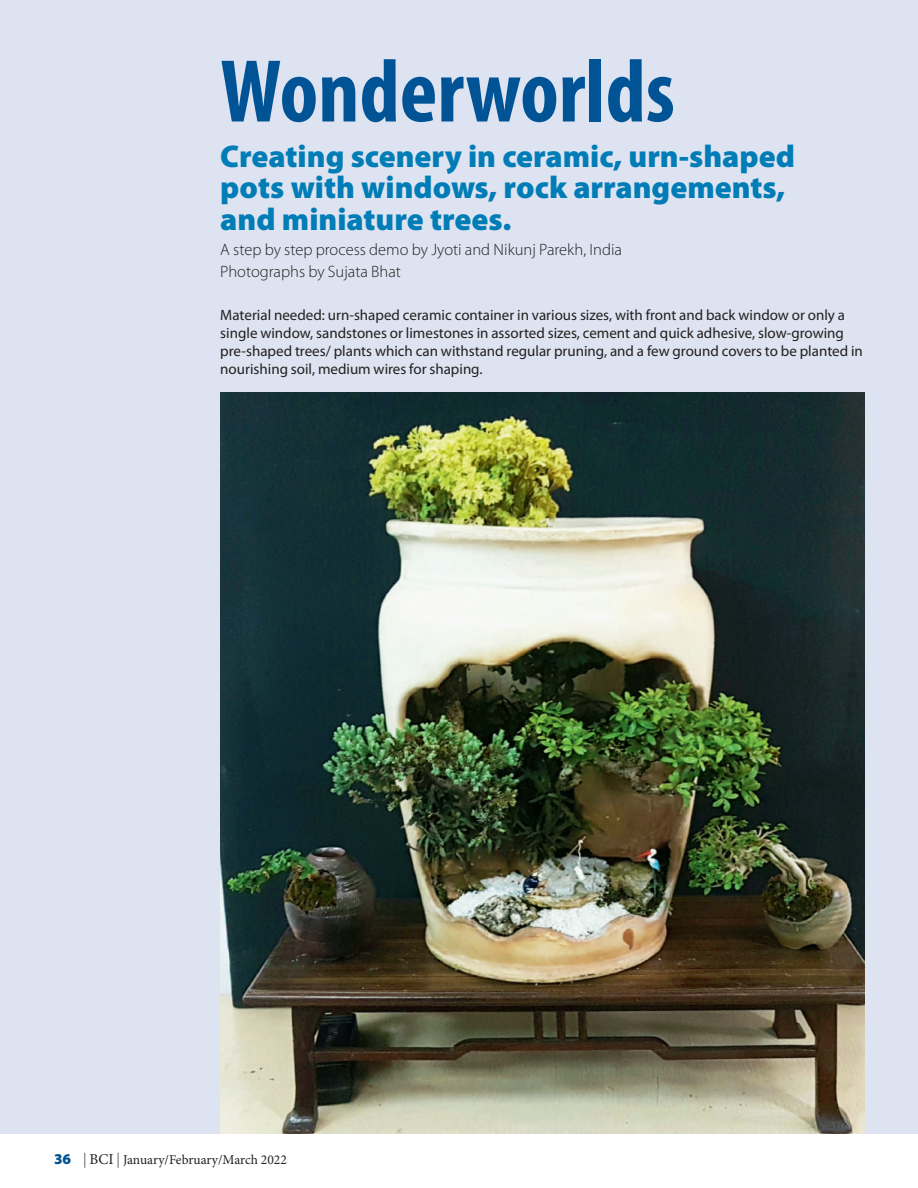
<style>
.page{position:relative;width:918px;height:1188px;background:#fff}
.page>*{position:absolute;margin:0;border:0;box-sizing:border-box;transform-origin:0 0}
.t1{font:700 condensed 90px "Myriad Pro";color:#005495}
.t2{font:900 31.5px/31.5px "Myriad Pro";color:#007cb6}
.t3{font:300 16.5px/21.8px "Myriad Pro";color:#231f20}
.t4{font:15px/18px "Myriad Pro";color:#231f20}
.t5{font:13.5px "Minion Pro";color:#231f20}
.s1{font-family:"Myriad Pro";font-weight:900;font-size:15px;color:#005495}
.s2{font-family:"Myriad Pro";font-weight:300;font-stretch:condensed;font-size:15px}
.s3{font-size:15px}
</style>
<div class="page">
<div style="left:0;top:0;width:918px;height:1134px;background:#dde3f0"></div>
<img style="left:220px;top:392px;width:645px;height:742px">
<h1 class="t1" style="left:220px;top:35px;width:456px">Wonderworlds</h1>
<h2 class="t2" style="left:220px;top:139px;width:576px">Creating scenery in ceramic, urn-shaped pots with windows, rock arrangements, and miniature trees.</h2>
<p class="t3" style="left:220px;top:238px;width:403px">A step by step process demo by Jyoti and Nikunj Parekh, India<br>Photographs by Sujata Bhat</p>
<p class="t4" style="left:220px;top:305px;width:644px">Material needed: urn-shaped ceramic container in various sizes, with front and back window or only a single window, sandstones or limestones in assorted sizes, cement and quick adhesive, slow-growing pre-shaped trees/ plants which can withstand regular pruning, and a few ground covers to be planted in nourishing soil, medium wires for shaping.</p>
<p class="t5" style="left:54px;top:1151px;width:234px"><span class="s1">36</span> <span class="s2">|</span> <span class="s3">BCI</span> <span class="s2">|</span> January/February/March 2022</p>
</div>
